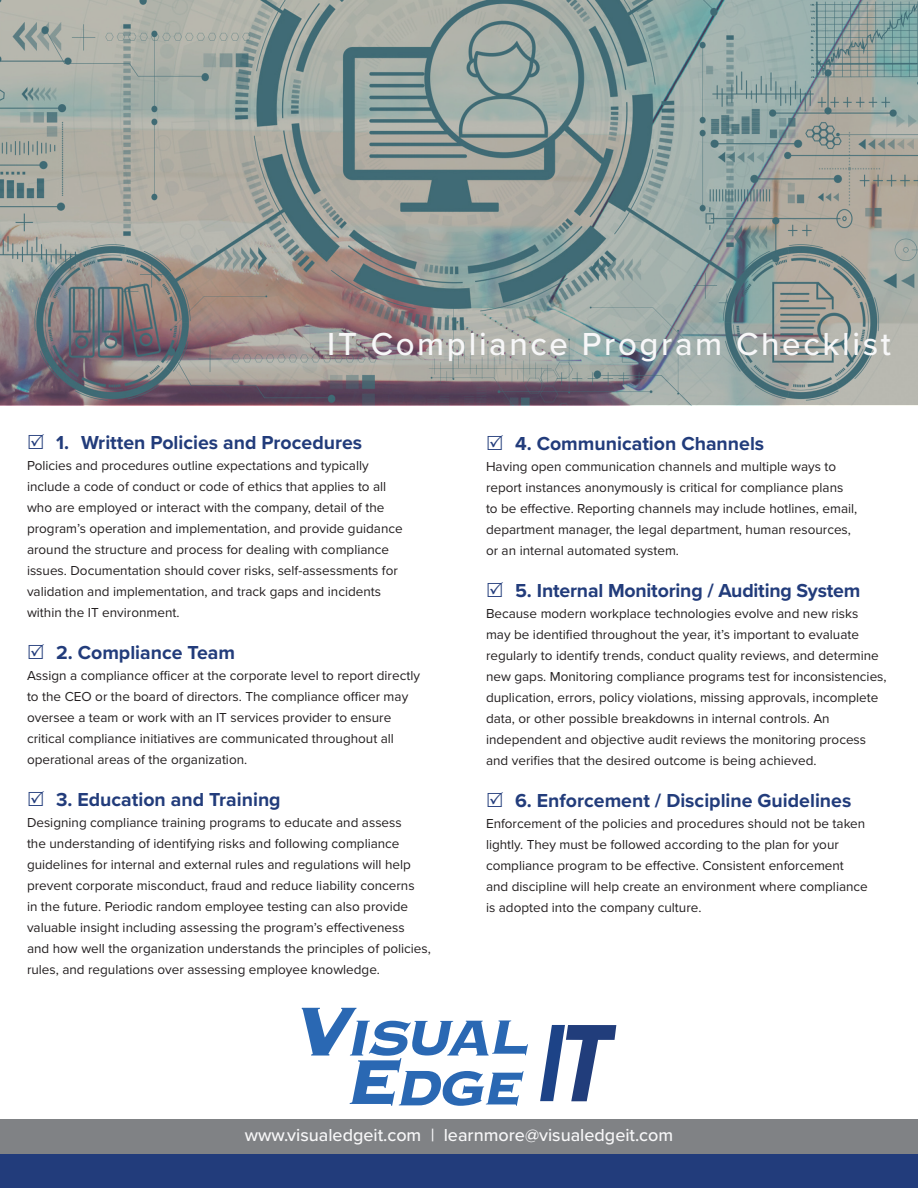
<style>
.page{position:relative;width:918px;height:1188px;background:#fff}
.page>*{position:absolute;margin:0;border:0;box-sizing:border-box;transform-origin:0 0}
.t1{font:500 33px "Proxima Nova";letter-spacing:.08em;color:#f7f7f8}
.t2{font:700 19.5px "Proxima Nova";color:#223c7b}
.t3{font:500 18px "Proxima Nova";color:#f7f7f8}
.t4{font:13.5px/21px "Proxima Nova";color:#231f20}
</style>
<div class="page">
<img style="left:0;top:0;width:918px;height:405px">
<div style="left:0;top:1146px;width:918px;height:42px;background:#223c7b"></div>
<div style="left:0;top:1120px;width:918px;height:34px;background:#808285"></div>
<svg style="left:302px;top:1008px;width:226px;height:98px"></svg>
<svg style="left:540px;top:1025px;width:76px;height:76px"></svg>
<p class="t1" style="left:327px;top:320px;width:565px">IT Compliance Program Checklist</p>
<p class="t2" style="left:56px;top:428px;width:308px">1. Written Policies and Procedures</p>
<p class="t4" style="left:27px;top:455px;width:377px">Policies and procedures outline expectations and typically include a code of conduct or code of ethics that applies to all who are employed or interact with the company, detail of the program’s operation and implementation, and provide guidance around the structure and process for dealing with compliance issues. Documentation should cover risks, self-assessments for validation and implementation, and track gaps and incidents within the IT environment.</p>
<p class="t2" style="left:56px;top:638px;width:180px">2. Compliance Team</p>
<p class="t4" style="left:27px;top:665px;width:394px">Assign a compliance officer at the corporate level to report directly to the CEO or the board of directors. The compliance officer may oversee a team or work with an IT services provider to ensure critical compliance initiatives are communicated throughout all operational areas of the organization.</p>
<p class="t2" style="left:56px;top:785px;width:226px">3. Education and Training</p>
<p class="t4" style="left:27px;top:812px;width:405px">Designing compliance training programs to educate and assess<br>the understanding of identifying risks and following compliance guidelines for internal and external rules and regulations will help prevent corporate misconduct, fraud and reduce liability concerns<br>in the future. Periodic random employee testing can also provide valuable insight including assessing the program’s effectiveness<br>and how well the organization understands the principles of policies, rules, and regulations over assessing employee knowledge.</p>
<p class="t2" style="left:515px;top:429px;width:251px">4. Communication Channels</p>
<p class="t4" style="left:486px;top:455px;width:373px">Having open communication channels and multiple ways to report instances anonymously is critical for compliance plans to be effective. Reporting channels may include hotlines, email, department manager, the legal department, human resources, or an internal automated system.</p>
<p class="t2" style="left:515px;top:576px;width:347px">5. Internal Monitoring / Auditing System</p>
<p class="t4" style="left:486px;top:602px;width:402px">Because modern workplace technologies evolve and new risks<br>may be identified throughout the year, it’s important to evaluate regularly to identify trends, conduct quality reviews, and determine new gaps. Monitoring compliance programs test for inconsistencies, duplication, errors, policy violations, missing approvals, incomplete data, or other possible breakdowns in internal controls. An independent and objective audit reviews the monitoring process and verifies that the desired outcome is being achieved.</p>
<p class="t2" style="left:515px;top:786px;width:338px">6. Enforcement / Discipline Guidelines</p>
<p class="t4" style="left:486px;top:812px;width:383px">Enforcement of the policies and procedures should not be taken lightly. They must be followed according to the plan for your compliance program to be effective. Consistent enforcement and discipline will help create an environment where compliance is adopted into the company culture.</p>
<p class="t3" style="left:245px;top:1122px;width:430px">www.visualedgeit.com | learnmore@visualedgeit.com</p>
</div>
